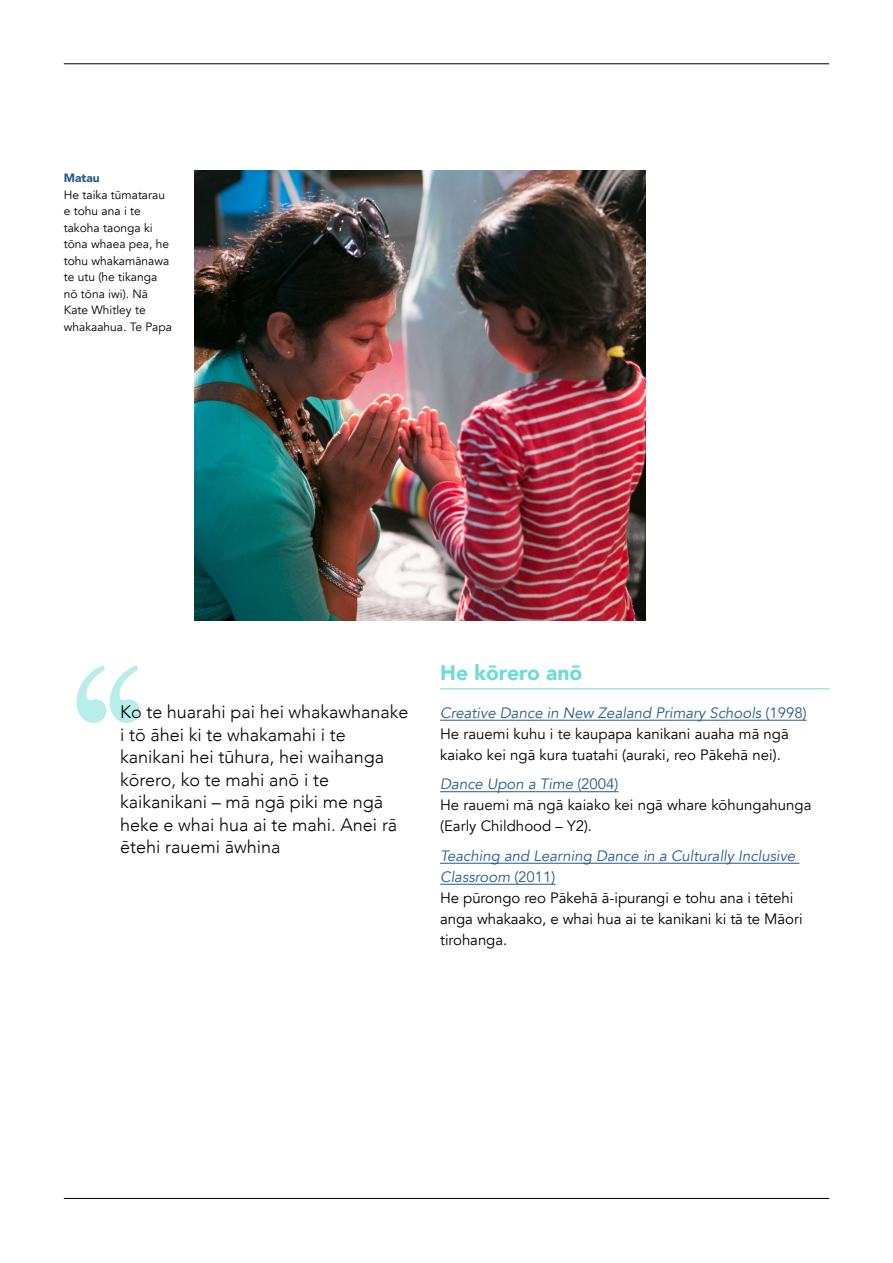
<style>
.page{position:relative;width:893px;height:1263px;background:#fff}
.page>*{position:absolute;margin:0;border:0;box-sizing:border-box;transform-origin:0 0}
.t1{font:900 21px "Avenir";color:#6edbd5}
.t2{font:300 18px/22.5px "Avenir";color:#000}
.t3{font:15px/21px "Avenir";color:#000}
.t4{font:12px/16.5px "Avenir";color:#000}
.t5{font:900 12px "Avenir";color:#245b89}
.s1{font-style:italic;color:#245b89}
.s2{color:#245b89}
</style>
<div class="page">
<hr style="left:64px;top:63px;width:765px;height:1px;background:#000">
<hr style="left:64px;top:1198px;width:765px;height:1px;background:#000">
<hr style="left:440px;top:688px;width:390px;height:1px;background:#6edbd5">
<hr style="left:440px;top:720px;width:367px;height:1px;background:#245b89">
<hr style="left:440px;top:791px;width:178px;height:1px;background:#245b89">
<hr style="left:440px;top:863px;width:359px;height:1px;background:#245b89">
<hr style="left:440px;top:884px;width:115px;height:1px;background:#245b89">
<svg style="left:77px;top:665px;width:63px;height:58px"></svg>
<img style="left:194px;top:170px;width:451px;height:451px">
<p class="t5" style="left:64px;top:168px;width:37px">Matau</p>
<p class="t4" style="left:64px;top:186px;width:110px">He taika tūmatarau e tohu ana i te takoha taonga ki tōna whaea pea, he tohu whakamānawa te utu (he tikanga nō tōna iwi). Nā<br>Kate Whitley te whakaahua. Te Papa</p>
<p class="t2" style="left:120px;top:701px;width:290px">Ko te huarahi pai hei whakawhanake i tō āhei ki te whakamahi i te kanikani hei tūhura, hei waihanga kōrero, ko te mahi anō i te kaikanikani – mā ngā piki me ngā heke e whai hua ai te mahi. Anei rā ētehi rauemi āwhina</p>
<h1 class="t1" style="left:440px;top:655px;width:144px">He kōrero anō</h1>
<p class="t3" style="left:440px;top:702px;width:368px"><span class="s1">Creative Dance in New Zealand Primary Schools</span> <span class="s2">(1998)<br></span>He rauemi kuhu i te kaupapa kanikani auaha mā ngā kaiako kei ngā kura tuatahi (auraki, reo Pākehā nei).</p>
<p class="t3" style="left:440px;top:774px;width:373px"><span class="s1">Dance Upon a Time</span> <span class="s2">(2004)<br></span>He rauemi mā ngā kaiako kei ngā whare kōhungahunga (Early Childhood – Y2).</p>
<p class="t3" style="left:440px;top:845px;width:364px"><span class="s1">Teaching and Learning Dance in a Culturally Inclusive Classroom</span> <span class="s2">(2011)<br></span>He pūrongo reo Pākehā ā-ipurangi e tohu ana i tētehi anga whakaako, e whai hua ai te kanikani ki tā te Māori tirohanga.</p>
</div>
